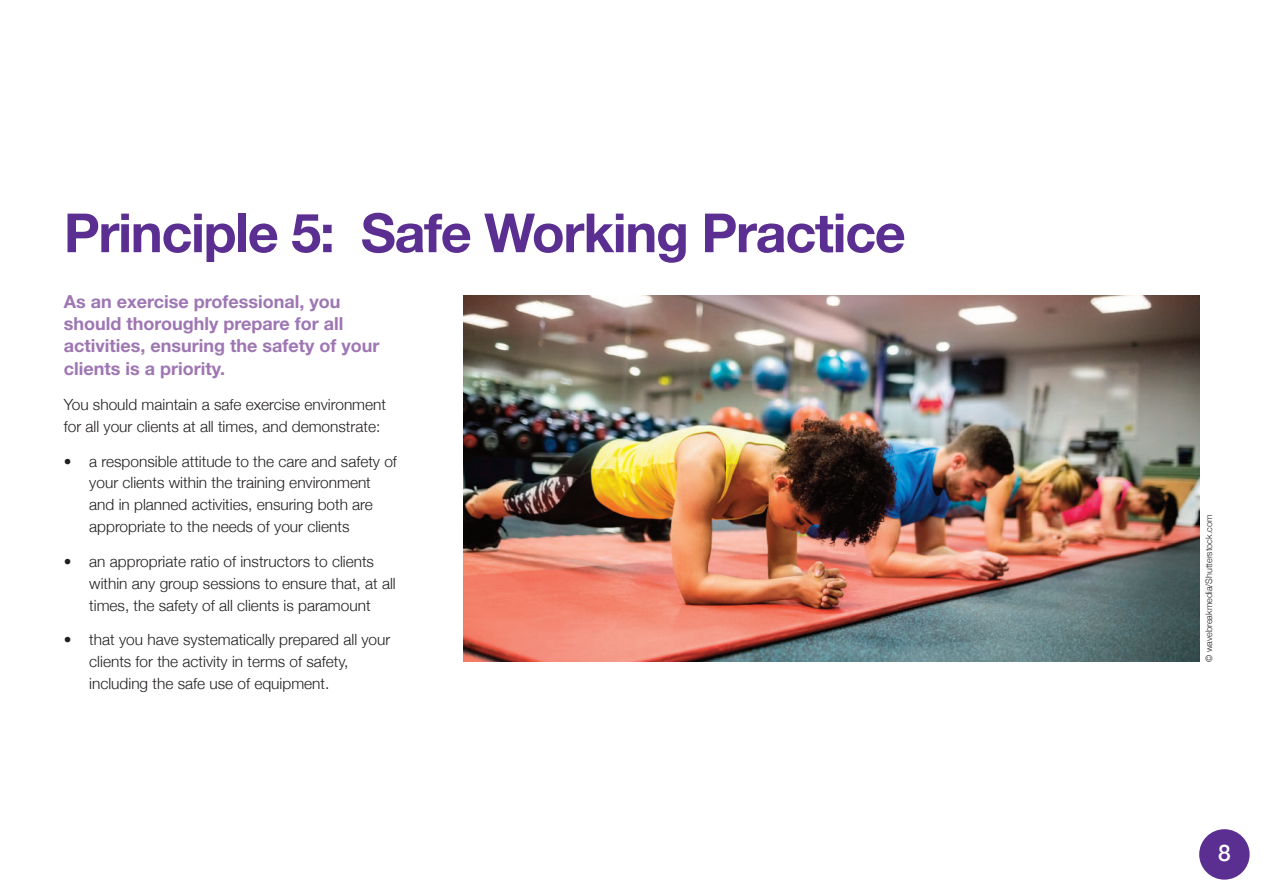
<style>
.page{position:relative;width:1263px;height:893px;background:#fff}
.page>*{position:absolute;margin:0;border:0;box-sizing:border-box;transform-origin:0 0}
.t1{font:700 54px "Helvetica Neue";letter-spacing:-.025em;color:#5b2e91}
.t2{font:500 22.8px "Helvetica Neue";color:#fff}
.t3{font:700 18px/21.6px "Helvetica Neue";color:#9e76b3}
.t4{font:300 15.45px/21.9px "Helvetica Neue";color:#231f20}
.t5{font:300 9px "Helvetica Neue";color:#231f20}
</style>
<div class="page">
<img style="left:463px;top:296px;width:736px;height:366px">
<div style="left:1199px;top:829px;width:50px;height:51px;background:#5b2e91;border-radius:50%"></div>
<h1 class="t1" style="left:64px;top:214px;width:843px">Principle 5: Safe Working Practice</h1>
<p class="t3" style="left:64px;top:293px;width:317px">As an exercise professional, you should thoroughly prepare for all activities, ensuring the safety of your</p>
<p class="t3" style="left:64px;top:360px;width:163px">clients is a priority.</p>
<p class="t4" style="left:64px;top:393px;width:324px">You should maintain a safe exercise environment for all your clients at all times, and demonstrate:</p>
<p class="t4" style="left:89px;top:450px;width:309px;text-indent:-25px">• a responsible attitude to the care and safety of your clients within the training environment and in planned activities, ensuring both are appropriate to the needs of your clients</p>
<p class="t4" style="left:89px;top:550px;width:308px;text-indent:-26px">• an appropriate ratio of instructors to clients within any group sessions to ensure that, at all times, the safety of all clients is paramount</p>
<p class="t4" style="left:89px;top:628px;width:303px;text-indent:-26px">• that you have systematically prepared all your clients for the activity in terms of safety, including the safe use of equipment.</p>
<p class="t5" style="left:1203px;top:662px;width:149px;rotate:-90deg">© wavebreakmedia/Shutterstock.com</p>
<h2 class="t2" style="left:1218px;top:839px;width:14px">8</h2>
</div>
